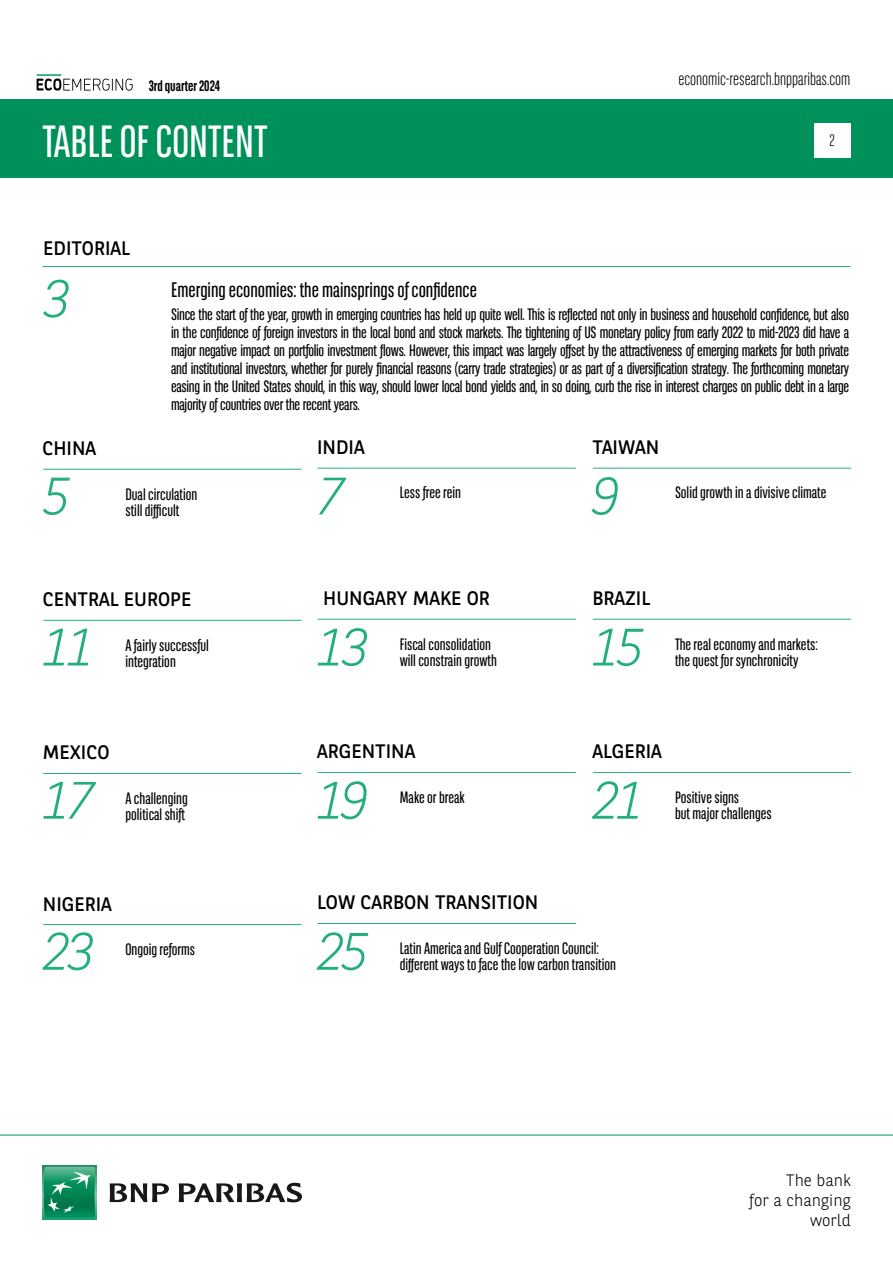
<style>
.page{position:relative;width:893px;height:1263px;background:#fff}
.page>*{position:absolute;margin:0;border:0;box-sizing:border-box;transform-origin:0 0}
.t1{font:italic 300 52.5px "BNPP Sans";letter-spacing:-.07em;color:#24ae80}
.t2{font:45px "BNPP Sans Condensed";color:#fff}
.t3{font:21px "BNPP Sans Condensed";color:#000}
.t4{font:19.5px "BNPP Sans";color:#000}
.t5{font:300 18px "BNPP Sans Condensed";color:#000}
.t6{font:16.5px/16.5px "BNPP Sans Condensed";color:#000}
.t7{font:300 16.5px/19.8px "BNPP Sans";color:#000;text-align:right}
.t8{font:300 16.5px "BNPP Sans Condensed";color:#000}
.t9{font:700 15px "BNPP Sans Condensed";color:#000}
</style>
<div class="page">
<div style="left:1px;top:99px;width:892px;height:78px;background:#00915b"></div>
<svg style="left:43px;top:1166px;width:53px;height:53px"></svg>
<svg style="left:44px;top:1167px;width:51px;height:51px;background:#26996e"></svg>
<svg style="left:110px;top:1183px;width:59px;height:19px"></svg>
<svg style="left:179px;top:1183px;width:123px;height:19px"></svg>
<hr style="left:0;top:1135px;width:893px;height:1px;background:#00915b">
<div style="left:814px;top:123px;width:36px;height:34px;background:#fff"></div>
<svg style="left:37px;top:74px;width:96px;height:17px"></svg>
<hr style="left:43px;top:266px;width:807px;height:1px;background:#24ae80">
<hr style="left:43px;top:469px;width:259px;height:1px;background:#24ae80">
<hr style="left:318px;top:468px;width:258px;height:1px;background:#24ae80">
<hr style="left:593px;top:468px;width:258px;height:1px;background:#24ae80">
<hr style="left:43px;top:620px;width:259px;height:1px;background:#24ae80">
<hr style="left:318px;top:619px;width:258px;height:1px;background:#24ae80">
<hr style="left:593px;top:619px;width:258px;height:1px;background:#24ae80">
<hr style="left:43px;top:773px;width:259px;height:1px;background:#24ae80">
<hr style="left:318px;top:772px;width:258px;height:1px;background:#24ae80">
<hr style="left:593px;top:772px;width:258px;height:1px;background:#24ae80">
<hr style="left:43px;top:924px;width:259px;height:1px;background:#24ae80">
<hr style="left:318px;top:923px;width:258px;height:1px;background:#24ae80">
<p class="t9" style="left:149px;top:77px;width:73px">3rd quarter 2024</p>
<h2 class="t2" style="left:43px;top:113px;width:227px">TABLE OF CONTENT</h2>
<p class="t5" style="left:678px;top:67px;width:174px">economic-research.bnpparibas.com</p>
<p class="t8" style="left:829px;top:130px;width:7px">2</p>
<p class="t4" style="left:43px;top:235px;width:88px">EDITORIAL</p>
<h1 class="t1" style="left:43px;top:263px;width:29px">3</h1>
<p class="t3" style="left:171px;top:277px;width:307px">Emerging economies: the mainsprings of confidence</p>
<p class="t6" style="left:171px;top:305px;width:680px;line-height:18px;text-align:justify">Since the start of the year, growth in emerging countries has held up quite well. This is reflected not only in business and household confidence, but also in the confidence of foreign investors in the local bond and stock markets. The tightening of US monetary policy from early 2022 to mid-2023 did have a major negative impact on portfolio investment flows. However, this impact was largely offset by the attractiveness of emerging markets for both private and institutional investors, whether for purely financial reasons (carry trade strategies) or as part of a diversification strategy. The forthcoming monetary easing in the United States should, in this way, should lower local bond yields and, in so doing, curb the rise in interest charges on public debt in a large majority of countries over the recent years.</p>
<p class="t4" style="left:43px;top:435px;width:55px">CHINA</p>
<h1 class="t1" style="left:43px;top:460px;width:29px">5</h1>
<p class="t6" style="left:125px;top:485px;width:74px">Dual circulation still difficult</p>
<p class="t4" style="left:43px;top:586px;width:150px">CENTRAL EUROPE</p>
<h1 class="t1" style="left:43px;top:611px;width:53px">11</h1>
<p class="t6" style="left:125px;top:636px;width:85px">A fairly successful integration</p>
<p class="t4" style="left:43px;top:739px;width:68px">MEXICO</p>
<h1 class="t1" style="left:43px;top:764px;width:53px">17</h1>
<p class="t6" style="left:125px;top:790px;width:64px">A challenging political shift</p>
<p class="t4" style="left:43px;top:890px;width:71px">NIGERIA</p>
<h1 class="t1" style="left:43px;top:916px;width:53px">23</h1>
<p class="t6" style="left:125px;top:941px;width:71px">Ongoig reforms</p>
<p class="t4" style="left:317px;top:434px;width:49px">INDIA</p>
<h1 class="t1" style="left:317px;top:460px;width:29px">7</h1>
<p class="t6" style="left:400px;top:484px;width:63px">Less free rein</p>
<p class="t4" style="left:323px;top:585px;width:168px">HUNGARY MAKE OR</p>
<h1 class="t1" style="left:317px;top:611px;width:53px">13</h1>
<p class="t6" style="left:400px;top:635px;width:99px">Fiscal consolidation will constrain growth</p>
<p class="t4" style="left:317px;top:738px;width:100px">ARGENTINA</p>
<h1 class="t1" style="left:317px;top:764px;width:53px">19</h1>
<p class="t6" style="left:400px;top:788px;width:67px">Make or break</p>
<p class="t4" style="left:592px;top:434px;width:68px">TAIWAN</p>
<h1 class="t1" style="left:592px;top:460px;width:29px">9</h1>
<p class="t6" style="left:675px;top:484px;width:153px">Solid growth in a divisive climate</p>
<p class="t4" style="left:592px;top:585px;width:59px">BRAZIL</p>
<h1 class="t1" style="left:592px;top:611px;width:53px">15</h1>
<p class="t6" style="left:675px;top:635px;width:144px">The real economy and markets: the quest for synchronicity</p>
<p class="t4" style="left:592px;top:738px;width:71px">ALGERIA</p>
<h1 class="t1" style="left:592px;top:764px;width:53px">21</h1>
<p class="t6" style="left:675px;top:788px;width:98px">Positive signs<br>but major challenges</p>
<p class="t4" style="left:317px;top:889px;width:223px">LOW CARBON TRANSITION</p>
<h1 class="t1" style="left:317px;top:916px;width:53px">25</h1>
<p class="t6" style="left:400px;top:939px;width:218px">Latin America and Gulf Cooperation Council: different ways to face the low carbon transition</p>
<p class="t7" style="left:749px;top:1170px;width:103px">The bank<br>for a changing world</p>
</div>
